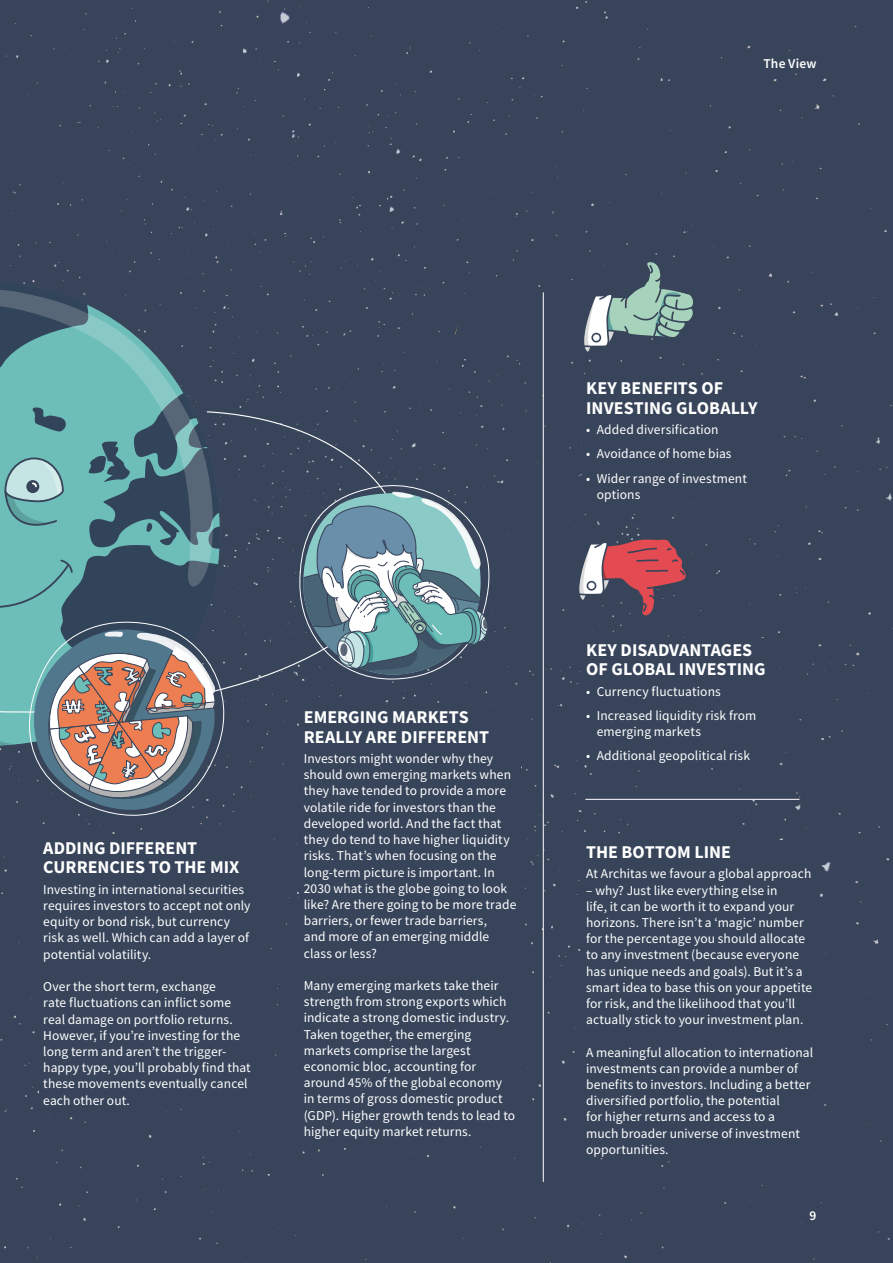
<style>
.page{position:relative;width:893px;height:1263px;background:#37445a}
.page>*{position:absolute;margin:0;border:0;box-sizing:border-box;transform-origin:0 0}
.L5_Icon_Graphic_titl{font:700 18px/19.5px "Source Sans Pro";color:#fff}
._0B_Body{font:13.5px/16.2px "Source Sans Pro";letter-spacing:.005em;color:#fff}
._0B_Body-2{font:600 13.5px "Source Sans Pro";letter-spacing:.01em;color:#fff}
</style>
<div class="page">
<div style="left:0;top:277px;width:221px;height:134px;background:#37445a"></div>
<svg style="left:0;top:290px;width:213px;height:121px;background:#56848c"></svg>
<svg style="left:0;top:411px;width:421px;height:309px;background:#4b6b79"></svg>
<div style="left:39px;top:836px;width:225px;height:273px;background:#37445a"></div>
<div style="left:582px;top:840px;width:238px;height:318px;background:#37445a"></div>
<div style="left:582px;top:376px;width:200px;height:127px;background:#37445a"></div>
<div style="left:582px;top:638px;width:195px;height:127px;background:#37445a"></div>
<svg style="left:451px;top:258px;width:248px;height:97px;background:#4d5e6d"></svg>
<hr style="left:543px;top:292px;width:1px;height:890px;background:#fff">
<div style="left:300px;top:705px;width:221px;height:435px;background:#37445a"></div>
<svg style="left:299px;top:482px;width:393px;height:199px;background:#5b6a7a"></svg>
<hr style="left:585px;top:799px;width:214px;height:1px;background:#fff">
<svg style="left:0;top:559px;width:228px;height:260px;background:#6f7c82"></svg>
<p class="_0B_Body-2" style="left:763px;top:55px;width:54px">The View</p>
<p class="L5_Icon_Graphic_titl" style="left:43px;top:838px;width:198px">ADDING DIFFERENT<br>CURRENCIES TO THE MIX</p>
<p class="_0B_Body" style="left:43px;top:881px;width:209px">Investing in international securities requires investors to accept not only equity or bond risk, but currency risk as well. Which can add a layer of potential volatility.</p>
<p class="_0B_Body" style="left:43px;top:978px;width:209px">Over the short term, exchange<br>rate fluctuations can inflict some real damage on portfolio returns.<br>However, if you’re investing for the long term and aren’t the trigger&shy;happy type, you’ll probably find that these movements eventually cancel each other out.</p>
<p class="L5_Icon_Graphic_titl" style="left:304px;top:707px;width:187px">EMERGING MARKETS<br>REALLY ARE DIFFERENT</p>
<p class="_0B_Body" style="left:304px;top:750px;width:214px">Investors might wonder why they should own emerging markets when they have tended to provide a more volatile ride for investors than the developed world. And the fact that they do tend to have higher liquidity risks. That’s when focusing on the long-term picture is important. In<br>2030 what is the globe going to look like? Are there going to be more trade barriers, or fewer trade barriers,<br>and more of an emerging middle class or less?</p>
<p class="_0B_Body" style="left:304px;top:977px;width:213px">Many emerging markets take their strength from strong exports which indicate a strong domestic industry.<br>Taken together, the emerging markets comprise the largest economic bloc, accounting for around 45% of the global economy in terms of gross domestic product (GDP). Higher growth tends to lead to higher equity market returns.</p>
<p class="L5_Icon_Graphic_titl" style="left:586px;top:378px;width:173px">KEY BENEFITS OF<br>INVESTING GLOBALLY</p>
<p class="_0B_Body" style="left:586px;top:421px;width:134px">• Added diversification</p>
<p class="_0B_Body" style="left:586px;top:446px;width:147px">• Avoidance of home bias</p>
<p class="_0B_Body" style="left:597px;top:470px;width:152px;text-indent:-11px">• Wider range of investment options</p>
<p class="L5_Icon_Graphic_titl" style="left:586px;top:640px;width:181px">KEY DISADVANTAGES<br>OF GLOBAL INVESTING</p>
<p class="_0B_Body" style="left:586px;top:683px;width:136px">• Currency fluctuations</p>
<p class="_0B_Body" style="left:597px;top:707px;width:161px;text-indent:-11px">• Increased liquidity risk from emerging markets</p>
<p class="_0B_Body" style="left:586px;top:748px;width:165px">• Additional geopolitical risk</p>
<p class="L5_Icon_Graphic_titl" style="left:586px;top:842px;width:146px">THE BOTTOM LINE</p>
<p class="_0B_Body" style="left:586px;top:866px;width:227px">At Architas we favour a global approach</p>
<p class="_0B_Body" style="left:586px;top:882px;width:228px">– why? Just like everything else in<br>life, it can be worth it to expand your horizons. There isn’t a ‘magic’ number for the percentage you should allocate to any investment (because everyone has unique needs and goals). But it’s a smart idea to base this on your appetite for risk, and the likelihood that you’ll actually stick to your investment plan.</p>
<p class="_0B_Body" style="left:586px;top:1044px;width:229px">A meaningful allocation to international investments can provide a number of benefits to investors. Including a better diversified portfolio, the potential<br>for higher returns and access to a<br>much broader universe of investment opportunities.</p>
<p class="_0B_Body-2" style="left:809px;top:1206px;width:8px">9</p>
</div>
